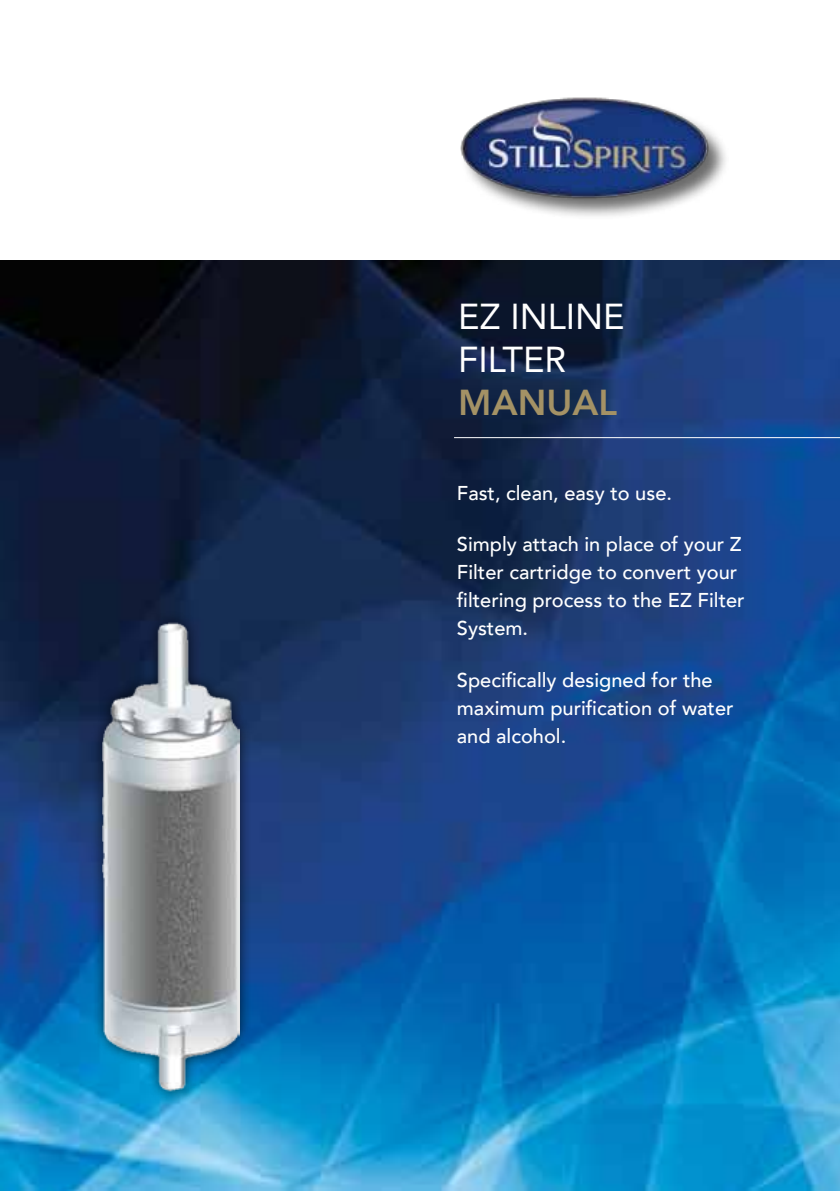
<style>
.page{position:relative;width:840px;height:1191px;background:#fff}
.page>*{position:absolute;margin:0;border:0;box-sizing:border-box;transform-origin:0 0}
.t1{font:36px/43.2px "Avenir LT";color:#fff}
.t2{font:800 36px "Avenir LT";color:#a49265}
.t3{font:500 20px/28px "Avenir LT";color:#fff}
</style>
<div class="page">
<img style="left:0;top:261px;width:839px;height:930px">
<hr style="left:454px;top:437px;width:385px;height:1px;background:#fff">
<div style="left:461px;top:98px;width:268px;height:122px;background:#000;opacity:.58"></div>
<img style="left:460px;top:97px;width:251px;height:114px">
<div style="left:90px;top:611px;width:162px;height:491px;background:#000;opacity:.75"></div>
<img style="left:102px;top:578px;width:138px;height:564px">
<h1 class="t1" style="left:458px;top:295px;width:168px">EZ INLINE<br>FILTER</h1>
<h1 class="t2" style="left:458px;top:381px;width:160px">MANUAL</h1>
<p class="t3" style="left:456px;top:479px;width:216px">Fast, clean, easy to use.</p>
<p class="t3" style="left:456px;top:531px;width:289px">Simply attach in place of your Z<br>Filter cartridge to convert your filtering process to the EZ Filter<br>System.</p>
<p class="t3" style="left:456px;top:666px;width:278px">Specifically designed for the maximum purification of water and alcohol.</p>
</div>
